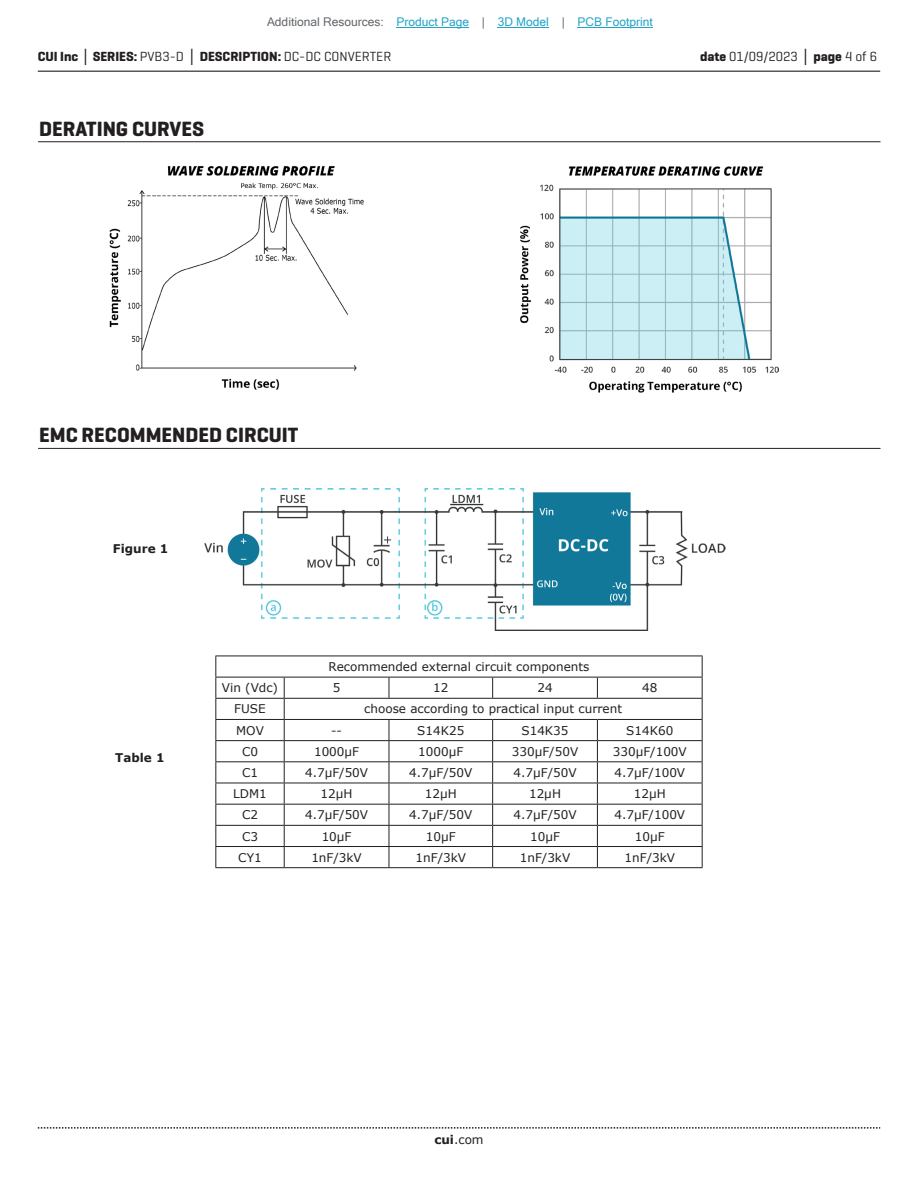
<style>
.page{position:relative;width:918px;height:1188px;background:#fff}
.page>*{position:absolute;margin:0;border:0;box-sizing:border-box;transform-origin:0 0}
.t1{font:700 21px "Geogrotesque";color:#231f20}
.t2{font:700 13.5px "Geogrotesque";color:#231f20}
.t3{font:13.5px "Geogrotesque";color:#231f20}
.t4{font:12px "Verdana";color:#231f20}
.t5{font:12px "Microsoft Sans Serif";color:#23a4c6}
.t6{font:700 12px "Verdana";color:#231f20}
.s1{color:#63676b}
.s2{font-family:"Verdana"}
.s3{font-weight:400}
.s4{font-weight:700}
.s5{font-family:"Verdana";font-weight:700}
</style>
<div class="page">
<hr style="left:38px;top:71px;width:842px;height:1px;background:#231f20">
<svg style="left:38px;top:1127px;width:842px;height:2px"></svg>
<hr style="left:38px;top:141px;width:843px;height:1px;background:#231f20">
<hr style="left:38px;top:448px;width:843px;height:1px;background:#231f20">
<hr style="left:215px;top:656px;width:69px;height:1px;background:#231f20">
<hr style="left:284px;top:656px;width:105px;height:1px;background:#231f20">
<hr style="left:389px;top:656px;width:104px;height:1px;background:#231f20">
<hr style="left:493px;top:656px;width:104px;height:1px;background:#231f20">
<hr style="left:597px;top:656px;width:106px;height:1px;background:#231f20">
<hr style="left:215px;top:677px;width:69px;height:1px;background:#231f20">
<hr style="left:284px;top:677px;width:105px;height:1px;background:#231f20">
<hr style="left:389px;top:677px;width:104px;height:1px;background:#231f20">
<svg style="left:389px;top:677px;width:1px;height:21px"></svg>
<hr style="left:493px;top:677px;width:104px;height:1px;background:#231f20">
<svg style="left:492px;top:677px;width:1px;height:21px"></svg>
<hr style="left:597px;top:677px;width:106px;height:1px;background:#231f20">
<svg style="left:597px;top:677px;width:1px;height:21px"></svg>
<hr style="left:215px;top:698px;width:69px;height:1px;background:#231f20">
<hr style="left:284px;top:698px;width:105px;height:1px;background:#231f20">
<hr style="left:389px;top:698px;width:104px;height:1px;background:#231f20">
<hr style="left:493px;top:698px;width:104px;height:1px;background:#231f20">
<hr style="left:597px;top:698px;width:106px;height:1px;background:#231f20">
<hr style="left:215px;top:719px;width:69px;height:1px;background:#231f20">
<hr style="left:284px;top:719px;width:105px;height:1px;background:#231f20">
<hr style="left:389px;top:719px;width:104px;height:1px;background:#231f20">
<hr style="left:493px;top:719px;width:104px;height:1px;background:#231f20">
<hr style="left:597px;top:719px;width:106px;height:1px;background:#231f20">
<hr style="left:215px;top:740px;width:69px;height:1px;background:#231f20">
<hr style="left:284px;top:740px;width:105px;height:1px;background:#231f20">
<hr style="left:389px;top:740px;width:104px;height:1px;background:#231f20">
<hr style="left:493px;top:740px;width:104px;height:1px;background:#231f20">
<hr style="left:597px;top:740px;width:106px;height:1px;background:#231f20">
<hr style="left:215px;top:761px;width:69px;height:1px;background:#231f20">
<hr style="left:284px;top:761px;width:105px;height:1px;background:#231f20">
<hr style="left:389px;top:761px;width:104px;height:1px;background:#231f20">
<hr style="left:493px;top:761px;width:104px;height:1px;background:#231f20">
<hr style="left:597px;top:761px;width:106px;height:1px;background:#231f20">
<hr style="left:215px;top:783px;width:69px;height:1px;background:#231f20">
<hr style="left:284px;top:783px;width:105px;height:1px;background:#231f20">
<hr style="left:389px;top:783px;width:104px;height:1px;background:#231f20">
<hr style="left:493px;top:783px;width:104px;height:1px;background:#231f20">
<hr style="left:597px;top:783px;width:106px;height:1px;background:#231f20">
<hr style="left:215px;top:804px;width:69px;height:1px;background:#231f20">
<hr style="left:284px;top:804px;width:105px;height:1px;background:#231f20">
<hr style="left:389px;top:804px;width:104px;height:1px;background:#231f20">
<hr style="left:493px;top:804px;width:104px;height:1px;background:#231f20">
<hr style="left:597px;top:804px;width:106px;height:1px;background:#231f20">
<hr style="left:215px;top:825px;width:69px;height:1px;background:#231f20">
<hr style="left:284px;top:825px;width:105px;height:1px;background:#231f20">
<hr style="left:389px;top:825px;width:104px;height:1px;background:#231f20">
<hr style="left:493px;top:825px;width:104px;height:1px;background:#231f20">
<hr style="left:597px;top:825px;width:106px;height:1px;background:#231f20">
<hr style="left:215px;top:846px;width:69px;height:1px;background:#231f20">
<svg style="left:215px;top:656px;width:1px;height:211px"></svg>
<hr style="left:284px;top:846px;width:105px;height:1px;background:#231f20">
<svg style="left:284px;top:677px;width:1px;height:190px"></svg>
<hr style="left:389px;top:846px;width:104px;height:1px;background:#231f20">
<svg style="left:389px;top:720px;width:1px;height:147px"></svg>
<hr style="left:493px;top:846px;width:104px;height:1px;background:#231f20">
<svg style="left:492px;top:720px;width:1px;height:147px"></svg>
<hr style="left:597px;top:846px;width:106px;height:1px;background:#231f20">
<svg style="left:597px;top:720px;width:1px;height:147px"></svg>
<svg style="left:702px;top:656px;width:1px;height:211px"></svg>
<hr style="left:215px;top:867px;width:69px;height:1px;background:#231f20">
<hr style="left:284px;top:867px;width:105px;height:1px;background:#231f20">
<hr style="left:389px;top:867px;width:104px;height:1px;background:#231f20">
<hr style="left:493px;top:867px;width:104px;height:1px;background:#231f20">
<hr style="left:597px;top:867px;width:106px;height:1px;background:#231f20">
<img style="left:204px;top:489px;width:521px;height:142px">
<img style="left:109px;top:166px;width:255px;height:224px">
<img style="left:520px;top:166px;width:259px;height:227px">
<hr style="left:397px;top:27px;width:72px;height:1px;background:#23a4c6">
<hr style="left:498px;top:27px;width:51px;height:1px;background:#23a4c6">
<hr style="left:578px;top:27px;width:75px;height:1px;background:#23a4c6">
<p class="t5" style="left:267px;top:15px;width:387px"><span class="s1">Additional Resources:</span> Product Page <span class="s1">|</span> 3D Model <span class="s1">|</span> PCB Footprint</p>
<p class="t2" style="left:38px;top:48px;width:355px">CUI Inc <span class="s2">│</span> SERIES: <span class="s3">PVB3-D</span> <span class="s2">│</span> DESCRIPTION: <span class="s3">DC-DC CONVERTER</span></p>
<p class="t3" style="left:700px;top:48px;width:179px"><span class="s4">date</span> 01/09/2023 <span class="s5">│</span> <span class="s4">page</span> 4 of 6</p>
<h1 class="t1" style="left:39px;top:116px;width:167px">DERATING CURVES</h1>
<h1 class="t1" style="left:39px;top:422px;width:261px">EMC RECOMMENDED CIRCUIT</h1>
<p class="t6" style="left:113px;top:540px;width:57px">Figure 1</p>
<p class="t6" style="left:115px;top:749px;width:51px">Table 1</p>
<p class="t4" style="left:329px;top:658px;width:262px">Recommended external circuit components</p>
<p class="t4" style="left:222px;top:680px;width:58px">Vin (Vdc)</p>
<p class="t4" style="left:333px;top:680px;width:9px">5</p>
<p class="t4" style="left:433px;top:680px;width:17px">12</p>
<p class="t4" style="left:537px;top:680px;width:17px">24</p>
<p class="t4" style="left:642px;top:680px;width:17px">48</p>
<p class="t4" style="left:234px;top:701px;width:33px">FUSE</p>
<p class="t4" style="left:364px;top:701px;width:259px">choose according to practical input current</p>
<p class="t4" style="left:236px;top:722px;width:29px">MOV</p>
<p class="t4" style="left:331px;top:722px;width:12px">--</p>
<p class="t4" style="left:417px;top:722px;width:49px">S14K25</p>
<p class="t4" style="left:522px;top:722px;width:49px">S14K35</p>
<p class="t4" style="left:626px;top:722px;width:49px">S14K60</p>
<p class="t4" style="left:242px;top:743px;width:18px">C0</p>
<p class="t4" style="left:314px;top:743px;width:47px">1000μF</p>
<p class="t4" style="left:418px;top:743px;width:47px">1000μF</p>
<p class="t4" style="left:512px;top:743px;width:68px">330μF/50V</p>
<p class="t4" style="left:613px;top:743px;width:76px">330μF/100V</p>
<p class="t4" style="left:242px;top:764px;width:18px">C1</p>
<p class="t4" style="left:305px;top:764px;width:65px">4.7μF/50V</p>
<p class="t4" style="left:409px;top:764px;width:65px">4.7μF/50V</p>
<p class="t4" style="left:513px;top:764px;width:65px">4.7μF/50V</p>
<p class="t4" style="left:614px;top:764px;width:72px">4.7μF/100V</p>
<p class="t4" style="left:233px;top:786px;width:35px">LDM1</p>
<p class="t4" style="left:321px;top:786px;width:33px">12μH</p>
<p class="t4" style="left:425px;top:786px;width:33px">12μH</p>
<p class="t4" style="left:529px;top:786px;width:33px">12μH</p>
<p class="t4" style="left:634px;top:786px;width:33px">12μH</p>
<p class="t4" style="left:242px;top:807px;width:18px">C2</p>
<p class="t4" style="left:305px;top:807px;width:65px">4.7μF/50V</p>
<p class="t4" style="left:409px;top:807px;width:65px">4.7μF/50V</p>
<p class="t4" style="left:513px;top:807px;width:65px">4.7μF/50V</p>
<p class="t4" style="left:614px;top:807px;width:72px">4.7μF/100V</p>
<p class="t4" style="left:242px;top:828px;width:18px">C3</p>
<p class="t4" style="left:322px;top:828px;width:31px">10μF</p>
<p class="t4" style="left:426px;top:828px;width:31px">10μF</p>
<p class="t4" style="left:530px;top:828px;width:31px">10μF</p>
<p class="t4" style="left:635px;top:828px;width:31px">10μF</p>
<p class="t4" style="left:238px;top:849px;width:25px">CY1</p>
<p class="t4" style="left:311px;top:849px;width:52px">1nF/3kV</p>
<p class="t4" style="left:416px;top:849px;width:52px">1nF/3kV</p>
<p class="t4" style="left:520px;top:849px;width:52px">1nF/3kV</p>
<p class="t4" style="left:625px;top:849px;width:52px">1nF/3kV</p>
<p class="t4" style="left:434px;top:1131px;width:51px"><span class="s4">cui</span>.com</p>
</div>
